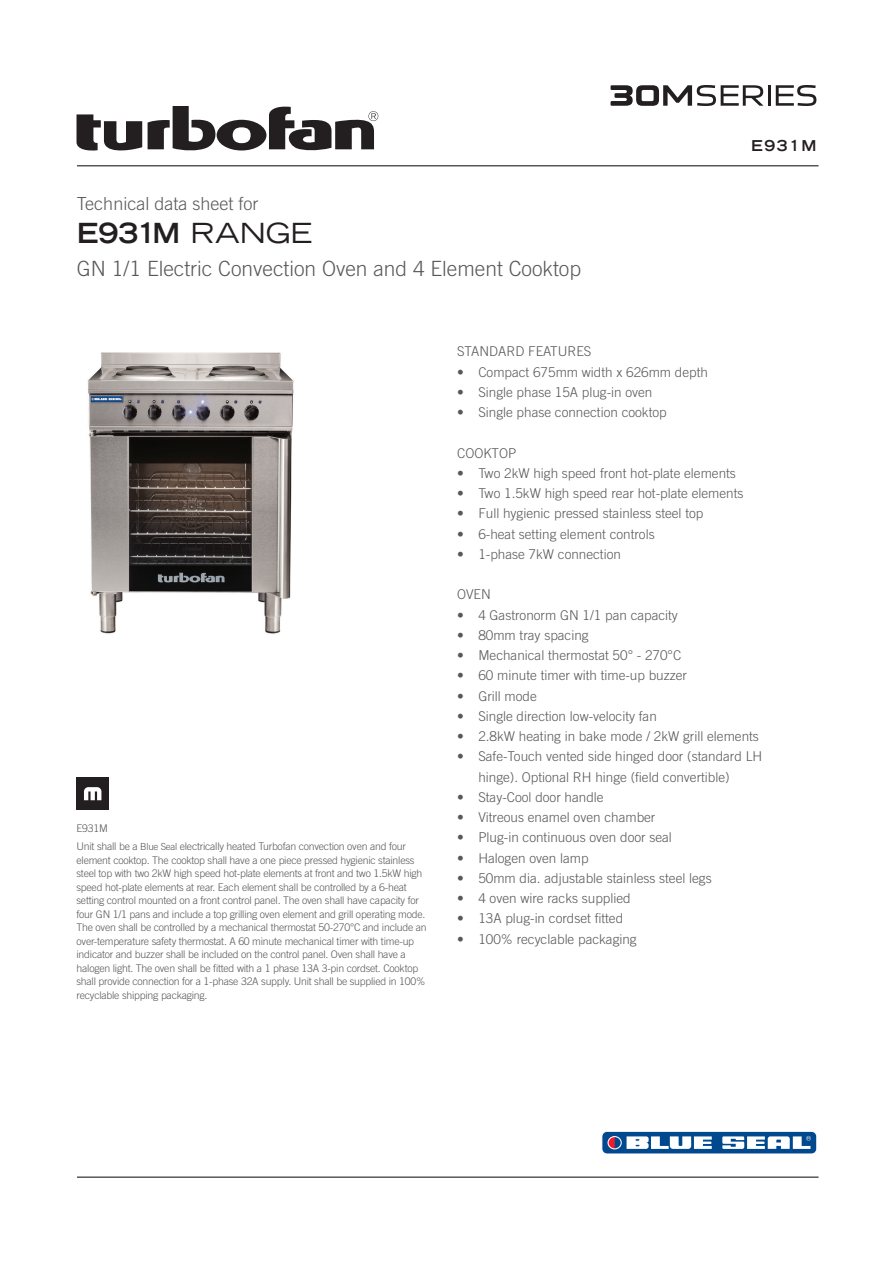
<style>
.page{position:relative;width:893px;height:1263px;background:#fff}
.page>*{position:absolute;margin:0;border:0;box-sizing:border-box;transform-origin:0 0}
.t1{font:700 expanded 27.75px "Trade Gothic LH";letter-spacing:-.04em;color:#231f20}
.t2{font:300 21px "Trade Gothic";color:#57585a}
.t3{font:300 18px "Trade Gothic";color:#57585a}
.t4{font:700 expanded 15px "Trade Gothic LH";letter-spacing:.1em;color:#231f20}
.t5{font:300 13.5px/20.2px "Trade Gothic";color:#57585a}
.t6{font:300 10.5px/13.5px "Trade Gothic";letter-spacing:-.02em;color:#57585a}
.s1{font-weight:400}
.s2{font-size:9.75px}
</style>
<div class="page">
<svg style="left:77px;top:114px;width:65px;height:37px"></svg>
<svg style="left:148px;top:106px;width:230px;height:45px"></svg>
<hr style="left:77px;top:1176px;width:742px;height:2px;background:#57585a">
<hr style="left:77px;top:165px;width:742px;height:1px;background:#57585a">
<div style="left:76px;top:777px;width:33px;height:33px;background:#231f20"></div>
<svg style="left:84px;top:787px;width:17px;height:13px"></svg>
<img style="left:87px;top:352px;width:207px;height:282px">
<hr style="left:768px;top:85px;width:2px;height:21px;background:#231f20">
<svg style="left:776px;top:85px;width:40px;height:21px"></svg>
<svg style="left:610px;top:85px;width:153px;height:21px"></svg>
<div style="left:602px;top:1131px;width:215px;height:23px;background:#01498e;border-radius:5px"></div>
<div style="left:602px;top:1131px;width:215px;height:23px;border:1px solid #fff;border-radius:5px"></div>
<svg style="left:608px;top:1136px;width:7px;height:13px"></svg>
<div style="left:607px;top:1136px;width:15px;height:13px;border:1px solid #fff;border-radius:50%"></div>
<svg style="left:627px;top:1136px;width:85px;height:13px"></svg>
<svg style="left:722px;top:1136px;width:89px;height:13px"></svg>
<h3 class="t3" style="left:77px;top:193px;width:183px">Technical data sheet for</h3>
<h1 class="t1" style="left:77px;top:215px;width:237px">E931M <span class="s1">RANGE</span></h1>
<h2 class="t2" style="left:77px;top:256px;width:506px">GN 1/1 Electric Convection Oven and 4 Element Cooktop</h2>
<h3 class="t4" style="left:751px;top:135px;width:67px">E931M</h3>
<p class="t6" style="left:77px;top:820px;width:331px;line-height:17.7px">E931M<br>Unit shall be a <span class="s2">Blue Seal</span> electrically heated Turbofan convection oven and four</p>
<p class="t6" style="left:77px;top:853px;width:352px">element cooktop. The cooktop shall have a one piece pressed hygienic stainless steel top with two 2kW high speed hot-plate elements at front and two 1.5kW high speed hot-plate elements at rear. Each element shall be controlled by a 6-heat setting control mounted on a front control panel. The oven shall have capacity for four GN 1/1 pans and include a top grilling oven element and grill operating mode.<br>The oven shall be controlled by a mechanical thermostat 50-270°C and include an over-temperature safety thermostat. A 60 minute mechanical timer with time-up indicator and buzzer shall be included on the control panel. Oven shall have a halogen light. The oven shall be fitted with a 1 phase 13A 3-pin cordset. Cooktop shall provide connection for a 1-phase 32A supply. Unit shall be supplied in 100% recyclable shipping packaging.</p>
<p class="t5" style="left:457px;top:341px;width:136px">STANDARD FEATURES</p>
<p class="t5" style="left:457px;top:361px;width:252px">• Compact 675mm width x 626mm depth</p>
<p class="t5" style="left:457px;top:382px;width:197px">• Single phase 15A plug-in oven</p>
<p class="t5" style="left:457px;top:402px;width:211px">• Single phase connection cooktop</p>
<p class="t5" style="left:457px;top:442px;width:61px">COOKTOP</p>
<p class="t5" style="left:457px;top:463px;width:280px">• Two 2kW high speed front hot-plate elements</p>
<p class="t5" style="left:457px;top:483px;width:288px">• Two 1.5kW high speed rear hot-plate elements</p>
<p class="t5" style="left:457px;top:503px;width:248px">• Full hygienic pressed stainless steel top</p>
<p class="t5" style="left:457px;top:523px;width:199px">• 6-heat setting element controls</p>
<p class="t5" style="left:457px;top:544px;width:165px">• 1-phase 7kW connection</p>
<p class="t5" style="left:457px;top:584px;width:35px">OVEN</p>
<p class="t5" style="left:457px;top:604px;width:222px">• 4 Gastronorm GN 1/1 pan capacity</p>
<p class="t5" style="left:457px;top:625px;width:133px">• 80mm tray spacing</p>
<p class="t5" style="left:457px;top:645px;width:226px">• Mechanical thermostat 50° - 270°C</p>
<p class="t5" style="left:457px;top:665px;width:231px">• 60 minute timer with time-up buzzer</p>
<p class="t5" style="left:457px;top:685px;width:81px">• Grill mode</p>
<p class="t5" style="left:457px;top:706px;width:201px">• Single direction low-velocity fan</p>
<p class="t5" style="left:457px;top:726px;width:303px">• 2.8kW heating in bake mode / 2kW grill elements</p>
<p class="t5" style="left:478px;top:746px;width:285px;text-indent:-21px">• Safe-Touch vented side hinged door (standard LH hinge). Optional RH hinge (field convertible)</p>
<p class="t5" style="left:457px;top:787px;width:148px">• Stay-Cool door handle</p>
<p class="t5" style="left:457px;top:807px;width:200px">• Vitreous enamel oven chamber</p>
<p class="t5" style="left:457px;top:827px;width:216px">• Plug-in continuous oven door seal</p>
<p class="t5" style="left:457px;top:847px;width:133px">• Halogen oven lamp</p>
<p class="t5" style="left:457px;top:868px;width:256px">• 50mm dia. adjustable stainless steel legs</p>
<p class="t5" style="left:457px;top:888px;width:175px">• 4 oven wire racks supplied</p>
<p class="t5" style="left:457px;top:908px;width:168px">• 13A plug-in cordset fitted</p>
<p class="t5" style="left:457px;top:928px;width:181px">• 100% recyclable packaging</p>
</div>
